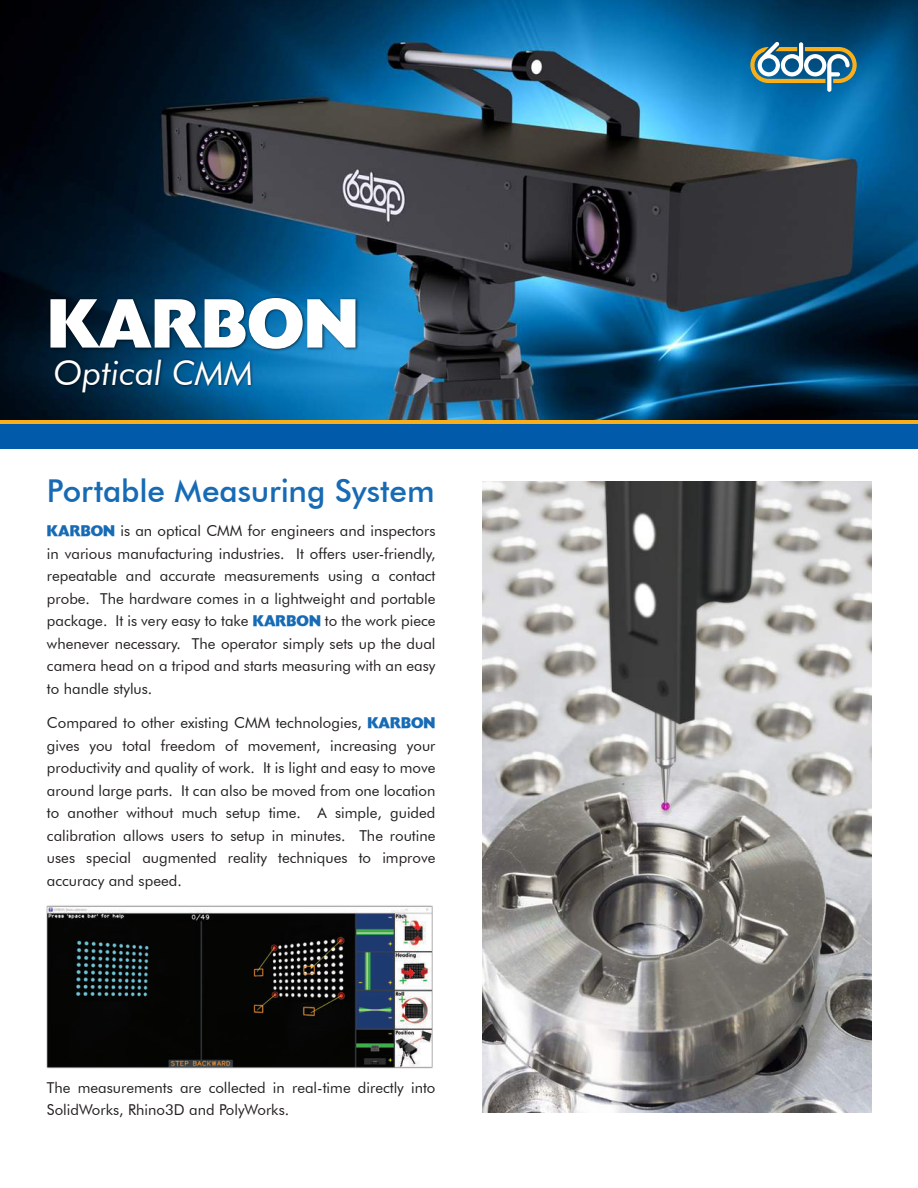
<style>
.page{position:relative;width:918px;height:1188px;background:#fff}
.page>*{position:absolute;margin:0;border:0;box-sizing:border-box;transform-origin:0 0}
.t1{font:700 68.4px "Delta";color:#fff}
.t2{font:italic 33.75px "Futura BT";color:#fff}
.t3{font:500 31.5px "Futura BT";letter-spacing:-.005em;color:#176bb5}
.t4{font:15px/22.5px "Futura BT";color:#231f20;text-align:justify}
.s1{font-family:"Delta";font-weight:700;color:#176bb5}
</style>
<div class="page">
<img style="left:0;top:0;width:918px;height:420px">
<svg style="left:750px;top:42px;width:107px;height:50px"></svg>
<img style="left:44px;top:286px;width:319px;height:83px">
<img style="left:50px;top:352px;width:208px;height:45px">
<div style="left:0;top:423px;width:918px;height:25px;background:#015aaa"></div>
<hr style="left:0;top:420px;width:918px;height:3px;background:#faaf18">
<img style="left:482px;top:481px;width:389px;height:631px">
<img style="left:46px;top:905px;width:387px;height:163px">
<h1 class="t1" style="left:47px;top:281px;width:312px">KARBON</h1>
<h2 class="t2" style="left:53px;top:352px;width:201px">Optical CMM</h2>
<h3 class="t3" style="left:47px;top:472px;width:389px">Portable Measuring System</h3>
<p class="t4" style="left:47px;top:519px;width:390px"><span class="s1">KARBON</span> is an optical CMM for engineers and inspectors in various manufacturing industries. It offers user-friendly, repeatable and accurate measurements using a contact probe. The hardware comes in a lightweight and portable package. It is very easy to take <span class="s1">KARBON</span> to the work piece whenever necessary. The operator simply sets up the dual camera head on a tripod and starts measuring with an easy to handle stylus.</p>
<p class="t4" style="left:47px;top:711px;width:390px">Compared to other existing CMM technologies, <span class="s1">KARBON </span>gives you total freedom of movement, increasing your productivity and quality of work. It is light and easy to move around large parts. It can also be moved from one location to another without much setup time. A simple, guided calibration allows users to setup in minutes. The routine uses special augmented reality techniques to improve accuracy and speed.</p>
<p class="t4" style="left:47px;top:1076px;width:390px">The measurements are collected in real-time directly into<br>SolidWorks, Rhino3D and PolyWorks.</p>
</div>
